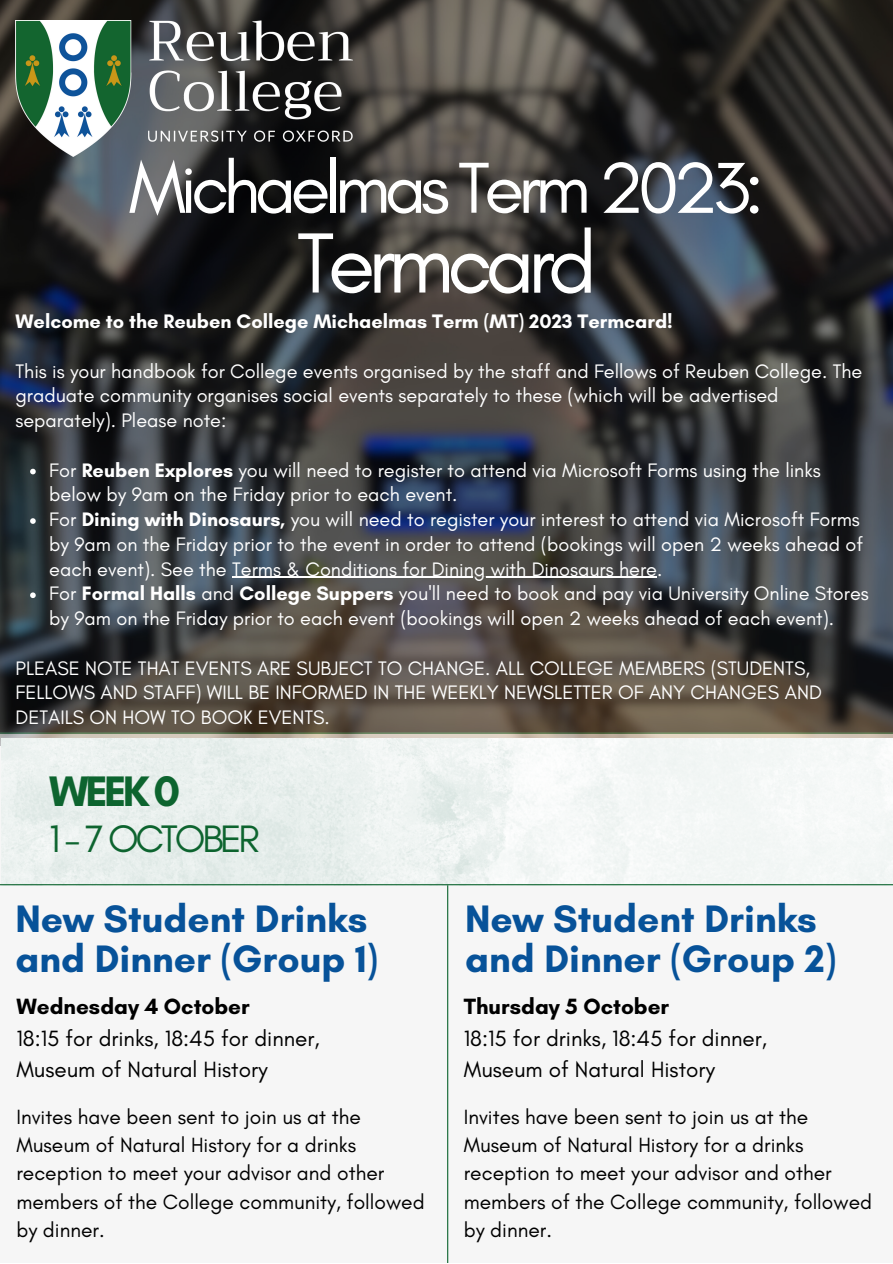
<style>
.page{position:relative;width:893px;height:1264px;background:#fff}
.page>*{position:absolute;margin:0;border:0;box-sizing:border-box;transform-origin:0 0}
.t1{font:86.85px "Glacial Indifference";letter-spacing:-.08em;color:#fff}
.t2{font:73.5px "Glacial Indifference";letter-spacing:-.08em;color:#fff}
.t3{font:700 43.5px "Glacial Indifference";color:#0d642f}
.t4{font:700 39px/39.3px "Glacial Indifference";color:#075299}
.t5{font:39px "Glacial Indifference";letter-spacing:-.08em;color:#0d642f}
.t6{font:22.5px "Glacial Indifference";color:#000}
.t7{font:700 22.5px "Glacial Indifference";color:#000}
.t8{font:21px/28px "Glacial Indifference";color:#000}
.t9{font:19.8px/24.8px "Glacial Indifference";color:#fff}
.t10{font:700 19.8px "Glacial Indifference";color:#fff}
.s1{font-weight:700}
</style>
<div class="page">
<div style="left:0;top:0;width:892px;height:1262px;background:#f6f6f6"></div>
<img style="left:0;top:0;width:892px;height:745px">
<img style="left:1px;top:738px;width:891px;height:146px">
<hr style="left:0;top:884px;width:892px;height:1px;background:#0d642f">
<hr style="left:447px;top:885px;width:1px;height:377px;background:#0d642f">
<img style="left:15px;top:20px;width:338px;height:136px">
<svg style="left:30px;top:469px;width:6px;height:5px"></svg>
<svg style="left:30px;top:518px;width:6px;height:6px"></svg>
<hr style="left:232px;top:576px;width:425px;height:2px;background:#fff">
<svg style="left:30px;top:592px;width:6px;height:6px"></svg>
<p class="t2" style="left:129px;top:143px;width:637px">Michaelmas Term 2023:</p>
<p class="t1" style="left:296px;top:210px;width:302px">Termcard</p>
<p class="t10" style="left:15px;top:309px;width:658px">Welcome to the Reuben College Michaelmas Term (MT) 2023 Termcard!</p>
<p class="t9" style="left:15px;top:358px;width:848px">This is your handbook for College events organised by the staff and Fellows of Reuben College. The graduate community organises social events separately to these (which will be advertised separately). Please note:</p>
<p class="t9" style="left:49px;top:457px;width:773px">For <span class="s1">Reuben Explores</span> you will need to register to attend via Microsoft Forms using the links below by 9am on the Friday prior to each event.</p>
<p class="t9" style="left:49px;top:507px;width:815px">For <span class="s1">Dining with Dinosaurs,</span> you will need to register your interest to attend via Microsoft Forms by 9am on the Friday prior to the event in order to attend (bookings will open 2 weeks ahead of each event). See the Terms &amp; Conditions for Dining with Dinosaurs here.</p>
<p class="t9" style="left:49px;top:581px;width:821px">For <span class="s1">Formal Halls</span> and <span class="s1">College Suppers</span> you'll need to book and pay via University Online Stores by 9am on the Friday prior to each event (bookings will open 2 weeks ahead of each event).</p>
<p class="t9" style="left:15px;top:655px;width:807px">PLEASE NOTE THAT EVENTS ARE SUBJECT TO CHANGE. ALL COLLEGE MEMBERS (STUDENTS,<br>FELLOWS AND STAFF) WILL BE INFORMED IN THE WEEKLY NEWSLETTER OF ANY CHANGES AND<br>DETAILS ON HOW TO BOOK EVENTS.</p>
<p class="t3" style="left:49px;top:764px;width:132px">WEEK 0</p>
<p class="t5" style="left:49px;top:815px;width:212px">1 - 7 OCTOBER</p>
<p class="t4" style="left:15px;top:899px;width:364px">New Student Drinks and Dinner (Group 1)</p>
<p class="t4" style="left:465px;top:899px;width:372px">New Student Drinks and Dinner (Group 2)</p>
<p class="t7" style="left:16px;top:992px;width:235px">Wednesday 4 October</p>
<p class="t6" style="left:16px;top:1024px;width:305px">18:15 for drinks, 18:45 for dinner,</p>
<p class="t6" style="left:16px;top:1055px;width:253px">Museum of Natural History</p>
<p class="t8" style="left:16px;top:1102px;width:410px">Invites have been sent to join us at the Museum of Natural History for a drinks reception to meet your advisor and other members of the College community, followed by dinner.</p>
<p class="t7" style="left:463px;top:992px;width:207px">Thursday 5 October</p>
<p class="t6" style="left:463px;top:1024px;width:305px">18:15 for drinks, 18:45 for dinner,</p>
<p class="t6" style="left:463px;top:1055px;width:253px">Museum of Natural History</p>
<p class="t8" style="left:463px;top:1102px;width:410px">Invites have been sent to join us at the Museum of Natural History for a drinks reception to meet your advisor and other members of the College community, followed by dinner.</p>
</div>
